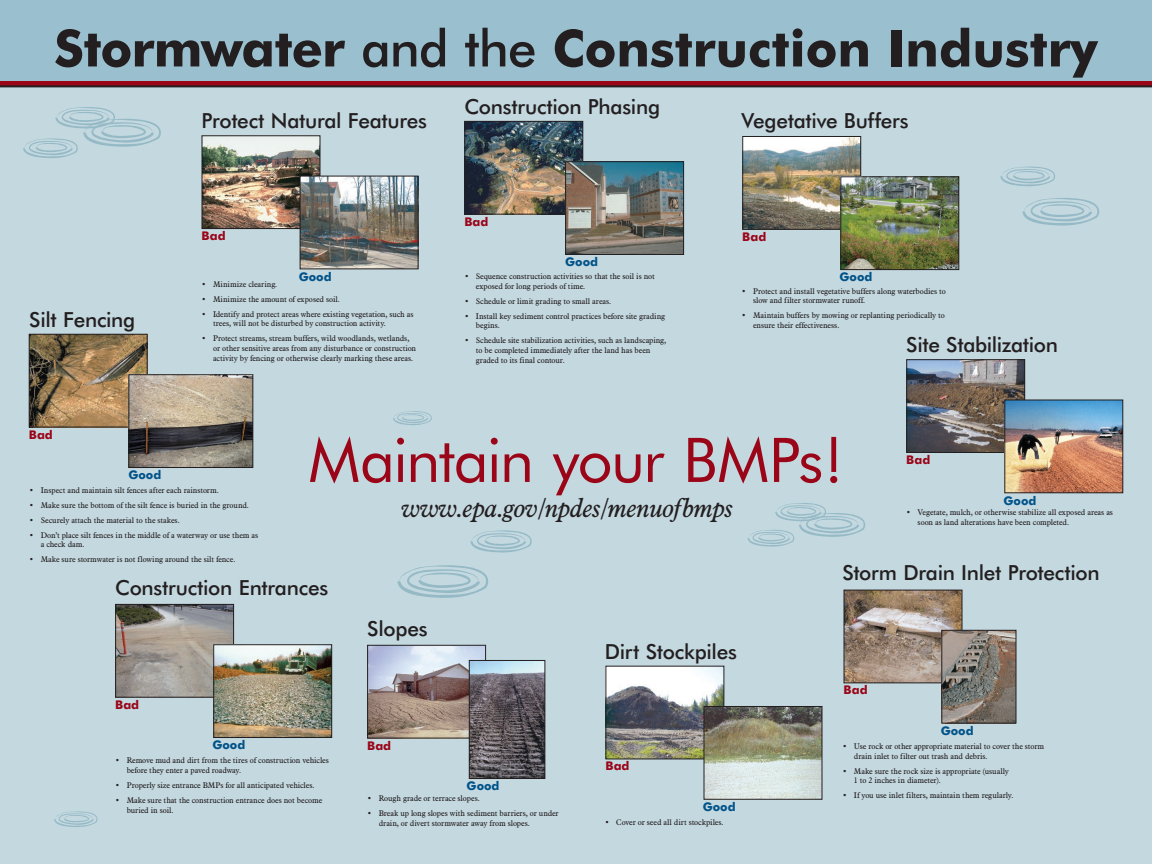
<style>
.page{position:relative;width:1152px;height:864px;background:#fff}
.page>*{position:absolute;margin:0;border:0;box-sizing:border-box;transform-origin:0 0}
.t1{font:61.6px "Futura BT";letter-spacing:-.025em;color:#9a0518}
.t2{font:700 51.2px "Futura BT";color:#231f20}
.t3{font:italic 26.4px "Aldine 721 BT";letter-spacing:-.02em;color:#231f20}
.t4{font:500 20.8px "Futura BT";letter-spacing:-.015em;color:#231f20}
.t5{font:700 12px "Futura BT";letter-spacing:-.005em;color:#005288}
.t6{font:700 12px "Futura BT";color:#9a0518}
.t7{font:8px/9.6px "Aldine 721 BT";letter-spacing:-.01em;color:#231f20}
.s1{font-weight:500}
</style>
<div class="page">
<div style="left:0;top:72px;width:1152px;height:792px;background:#c4d8e0"></div>
<div style="left:0;top:0;width:1152px;height:85px;background:#9ac0cf"></div>
<div style="left:0;top:81px;width:1152px;height:5px;background:#9a0518"></div>
<hr style="left:0;top:85px;width:1152px;height:2px;background:#231f20">
<img style="left:466px;top:123px;width:115px;height:90px">
<div style="left:464px;top:121px;width:119px;height:94px;border:1px solid #231f20"></div>
<img style="left:567px;top:163px;width:115px;height:90px">
<div style="left:565px;top:161px;width:119px;height:94px;border:1px solid #231f20"></div>
<img style="left:204px;top:137px;width:114px;height:90px">
<div style="left:202px;top:135px;width:118px;height:94px;border:1px solid #231f20"></div>
<img style="left:302px;top:178px;width:114px;height:89px">
<div style="left:300px;top:176px;width:118px;height:93px;border:1px solid #231f20"></div>
<img style="left:31px;top:336px;width:115px;height:89px">
<div style="left:29px;top:334px;width:119px;height:93px;border:1px solid #231f20"></div>
<img style="left:117px;top:606px;width:115px;height:90px">
<div style="left:115px;top:604px;width:119px;height:94px;border:1px solid #231f20"></div>
<img style="left:215px;top:646px;width:115px;height:90px">
<div style="left:213px;top:644px;width:119px;height:94px;border:1px solid #231f20"></div>
<img style="left:744px;top:138px;width:115px;height:90px">
<div style="left:742px;top:136px;width:119px;height:94px;border:1px solid #231f20"></div>
<img style="left:842px;top:178px;width:115px;height:90px">
<div style="left:840px;top:176px;width:119px;height:94px;border:1px solid #231f20"></div>
<img style="left:908px;top:361px;width:115px;height:90px">
<div style="left:906px;top:359px;width:119px;height:94px;border:1px solid #231f20"></div>
<img style="left:1006px;top:402px;width:115px;height:89px">
<div style="left:1004px;top:400px;width:119px;height:93px;border:1px solid #231f20"></div>
<img style="left:846px;top:592px;width:114px;height:89px">
<div style="left:844px;top:590px;width:118px;height:93px;border:1px solid #231f20"></div>
<img style="left:608px;top:668px;width:114px;height:89px">
<div style="left:606px;top:666px;width:118px;height:93px;border:1px solid #231f20"></div>
<img style="left:706px;top:708px;width:114px;height:90px">
<div style="left:704px;top:706px;width:118px;height:94px;border:1px solid #231f20"></div>
<img style="left:369px;top:647px;width:115px;height:89px">
<div style="left:367px;top:645px;width:119px;height:93px;border:1px solid #231f20"></div>
<img style="left:471px;top:662px;width:72px;height:115px">
<div style="left:469px;top:660px;width:76px;height:119px;border:1px solid #231f20"></div>
<svg style="left:748px;top:503px;width:118px;height:44px"></svg>
<svg style="left:23px;top:107px;width:138px;height:51px"></svg>
<svg style="left:1000px;top:166px;width:55px;height:20px"></svg>
<svg style="left:1022px;top:198px;width:78px;height:28px"></svg>
<svg style="left:393px;top:411px;width:39px;height:14px"></svg>
<svg style="left:397px;top:565px;width:92px;height:33px"></svg>
<svg style="left:470px;top:530px;width:62px;height:23px"></svg>
<svg style="left:54px;top:811px;width:44px;height:16px"></svg>
<img style="left:943px;top:632px;width:71px;height:89px">
<div style="left:941px;top:630px;width:75px;height:93px;border:1px solid #231f20"></div>
<img style="left:130px;top:376px;width:121px;height:90px">
<div style="left:128px;top:374px;width:125px;height:94px;border:1px solid #231f20"></div>
<h2 class="t2" style="left:54px;top:17px;width:1045px">Stormwater <span class="s1">and the</span> Construction Industry</h2>
<h3 class="t4" style="left:464px;top:94px;width:197px">Construction Phasing</h3>
<h3 class="t4" style="left:742px;top:108px;width:169px">Vegetative Buffers</h3>
<h3 class="t4" style="left:202px;top:108px;width:227px">Protect Natural Features</h3>
<h3 class="t4" style="left:29px;top:307px;width:108px">Silt Fencing</h3>
<h3 class="t6" style="left:202px;top:229px;width:26px">Bad</h3>
<h3 class="t5" style="left:299px;top:269px;width:34px">Good</h3>
<p class="t7" style="left:202px;top:279px;width:77px">• Minimize clearing.</p>
<p class="t7" style="left:202px;top:294px;width:140px">• Minimize the amount of exposed soil.</p>
<p class="t7" style="left:213px;top:309px;width:202px;text-indent:-12px">• Identify and protect areas where existing vegetation, such as trees, will not be disturbed by construction activity.</p>
<p class="t7" style="left:213px;top:334px;width:205px;text-indent:-12px">• Protect streams, stream buffers, wild woodlands, wetlands, or other sensitive areas from any disturbance or construction activity by fencing or otherwise clearly marking these areas.</p>
<h3 class="t6" style="left:464px;top:214px;width:26px">Bad</h3>
<h3 class="t5" style="left:565px;top:255px;width:34px">Good</h3>
<p class="t7" style="left:476px;top:272px;width:180px;text-indent:-12px">• Sequence construction activities so that the soil is not exposed for long periods of time.</p>
<p class="t7" style="left:464px;top:296px;width:148px">• Schedule or limit grading to small areas.</p>
<p class="t7" style="left:476px;top:311px;width:191px;text-indent:-12px">• Install key sediment control practices before site grading begins.</p>
<p class="t7" style="left:476px;top:336px;width:192px;text-indent:-12px">• Schedule site stabilization activities, such as landscaping, to be completed immediately after the land has been graded to its final contour.</p>
<h3 class="t6" style="left:742px;top:229px;width:26px">Bad</h3>
<h3 class="t5" style="left:840px;top:270px;width:34px">Good</h3>
<p class="t7" style="left:753px;top:286px;width:194px;text-indent:-12px">• Protect and install vegetative buffers along waterbodies to slow and filter stormwater runoff.</p>
<p class="t7" style="left:753px;top:311px;width:193px;text-indent:-12px">• Maintain buffers by mowing or replanting periodically to ensure their effectiveness.</p>
<h3 class="t4" style="left:906px;top:332px;width:153px">Site Stabilization</h3>
<h3 class="t6" style="left:29px;top:427px;width:26px">Bad</h3>
<h1 class="t1" style="left:308px;top:423px;width:537px">Maintain your BMPs!</h1>
<h3 class="t6" style="left:906px;top:452px;width:26px">Bad</h3>
<h3 class="t5" style="left:128px;top:468px;width:34px">Good</h3>
<p class="t7" style="left:29px;top:485px;width:191px">• Inspect and maintain silt fences after each rainstorm.</p>
<p class="t7" style="left:29px;top:500px;width:221px">• Make sure the bottom of the silt fence is buried in the ground.</p>
<p class="t7" style="left:29px;top:515px;width:152px">• Securely attach the material to the stakes.</p>
<p class="t7" style="left:41px;top:530px;width:219px;text-indent:-12px">• Don’t place silt fences in the middle of a waterway or use them as a check dam.</p>
<p class="t7" style="left:29px;top:555px;width:208px">• Make sure stormwater is not flowing around the silt fence.</p>
<h3 class="t5" style="left:1004px;top:493px;width:34px">Good</h3>
<h3 class="t3" style="left:402px;top:492px;width:333px">www.epa.gov/npdes/menuofbmps</h3>
<p class="t7" style="left:918px;top:508px;width:197px;text-indent:-12px">• Vegetate, mulch, or otherwise stabilize all exposed areas as soon as land alterations have been completed.</p>
<h3 class="t4" style="left:842px;top:560px;width:259px">Storm Drain Inlet Protection</h3>
<h3 class="t4" style="left:115px;top:575px;width:215px">Construction Entrances</h3>
<h3 class="t6" style="left:115px;top:697px;width:26px">Bad</h3>
<h3 class="t5" style="left:212px;top:738px;width:34px">Good</h3>
<p class="t7" style="left:127px;top:756px;width:204px;text-indent:-12px">• Remove mud and dirt from the tires of construction vehicles before they enter a paved roadway.</p>
<p class="t7" style="left:115px;top:780px;width:201px">• Properly size entrance BMPs for all anticipated vehicles.</p>
<p class="t7" style="left:127px;top:795px;width:197px;text-indent:-12px">• Make sure that the construction entrance does not become buried in soil.</p>
<h3 class="t4" style="left:367px;top:616px;width:62px">Slopes</h3>
<h3 class="t6" style="left:367px;top:738px;width:26px">Bad</h3>
<h3 class="t5" style="left:467px;top:779px;width:34px">Good</h3>
<p class="t7" style="left:367px;top:793px;width:114px">• Rough grade or terrace slopes.</p>
<p class="t7" style="left:379px;top:808px;width:182px;text-indent:-12px">• Break up long slopes with sediment barriers, or under drain, or divert stormwater away from slopes.</p>
<h3 class="t4" style="left:605px;top:639px;width:134px">Dirt Stockpiles</h3>
<h3 class="t6" style="left:606px;top:759px;width:26px">Bad</h3>
<h3 class="t5" style="left:703px;top:800px;width:34px">Good</h3>
<p class="t7" style="left:605px;top:818px;width:120px">• Cover or seed all dirt stockpiles.</p>
<h3 class="t6" style="left:844px;top:683px;width:26px">Bad</h3>
<h3 class="t5" style="left:941px;top:723px;width:34px">Good</h3>
<p class="t7" style="left:854px;top:741px;width:192px;text-indent:-12px">• Use rock or other appropriate material to cover the storm drain inlet to filter out trash and debris.</p>
<p class="t7" style="left:854px;top:766px;width:156px;text-indent:-12px">• Make sure the rock size is appropriate (usually<br>1 to 2 inches in diameter).</p>
<p class="t7" style="left:842px;top:790px;width:172px">• If you use inlet filters, maintain them regularly.</p>
</div>
